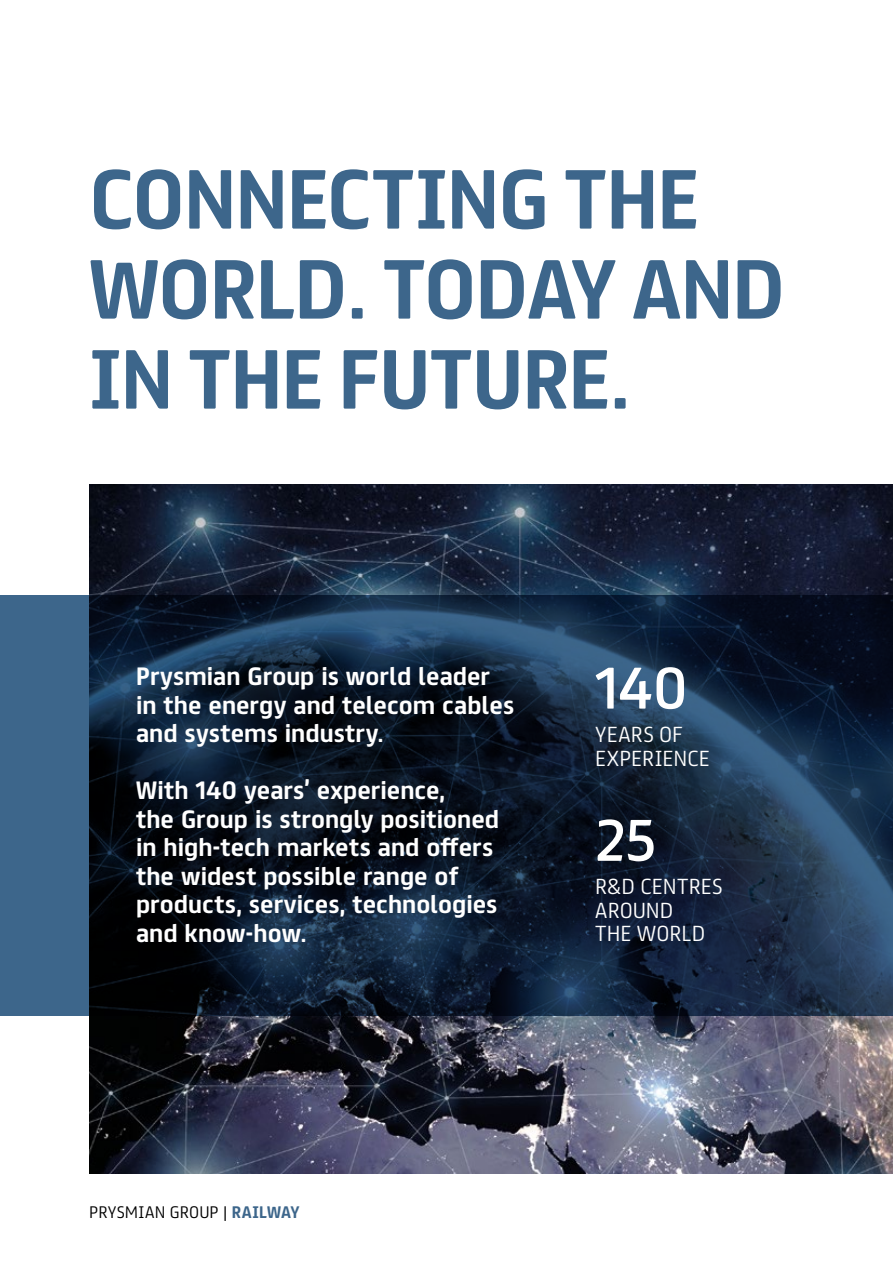
<style>
.page{position:relative;width:893px;height:1263px;background:#fff}
.page>*{position:absolute;margin:0;border:0;box-sizing:border-box;transform-origin:0 0}
.t1{font:700 75px/90px "FS Truman";letter-spacing:-.01em;color:#3d668b}
.t2{font:52.5px "FS Truman";color:#fff}
.t3{font:700 22.5px/28.5px "FS Truman";color:#fff}
.t4{font:300 19.5px/23.2px "FS Truman";letter-spacing:.005em;color:#fff}
.t5{font:300 15px "FS Truman";letter-spacing:.015em;color:#000}
.s1{font-weight:700;color:#3d668b}
</style>
<div class="page">
<img style="left:89px;top:485px;width:804px;height:689px">
<svg style="left:0;top:595px;width:893px;height:421px;background:#16283e"></svg>
<h1 class="t1" style="left:89px;top:148px;width:697px">CONNECTING THE<br>WORLD. TODAY AND<br>IN THE FUTURE.</h1>
<p class="t3" style="left:136px;top:660px;width:380px">Prysmian Group is world leader in the energy and telecom cables and systems industry.</p>
<p class="t3" style="left:136px;top:774px;width:365px">With 140 years’ experience,<br>the Group is strongly positioned in high-tech markets and offers the widest possible range of products, services, technologies and know-how.</p>
<h2 class="t2" style="left:595px;top:642px;width:94px">140</h2>
<p class="t4" style="left:595px;top:721px;width:116px">YEARS OF<br>EXPERIENCE</p>
<h2 class="t2" style="left:595px;top:795px;width:62px">25</h2>
<p class="t4" style="left:595px;top:873px;width:129px">R&amp;D CENTRES<br>AROUND<br>THE WORLD</p>
<p class="t5" style="left:89px;top:1199px;width:212px">PRYSMIAN GROUP | <span class="s1">RAILWAY</span></p>
</div>
